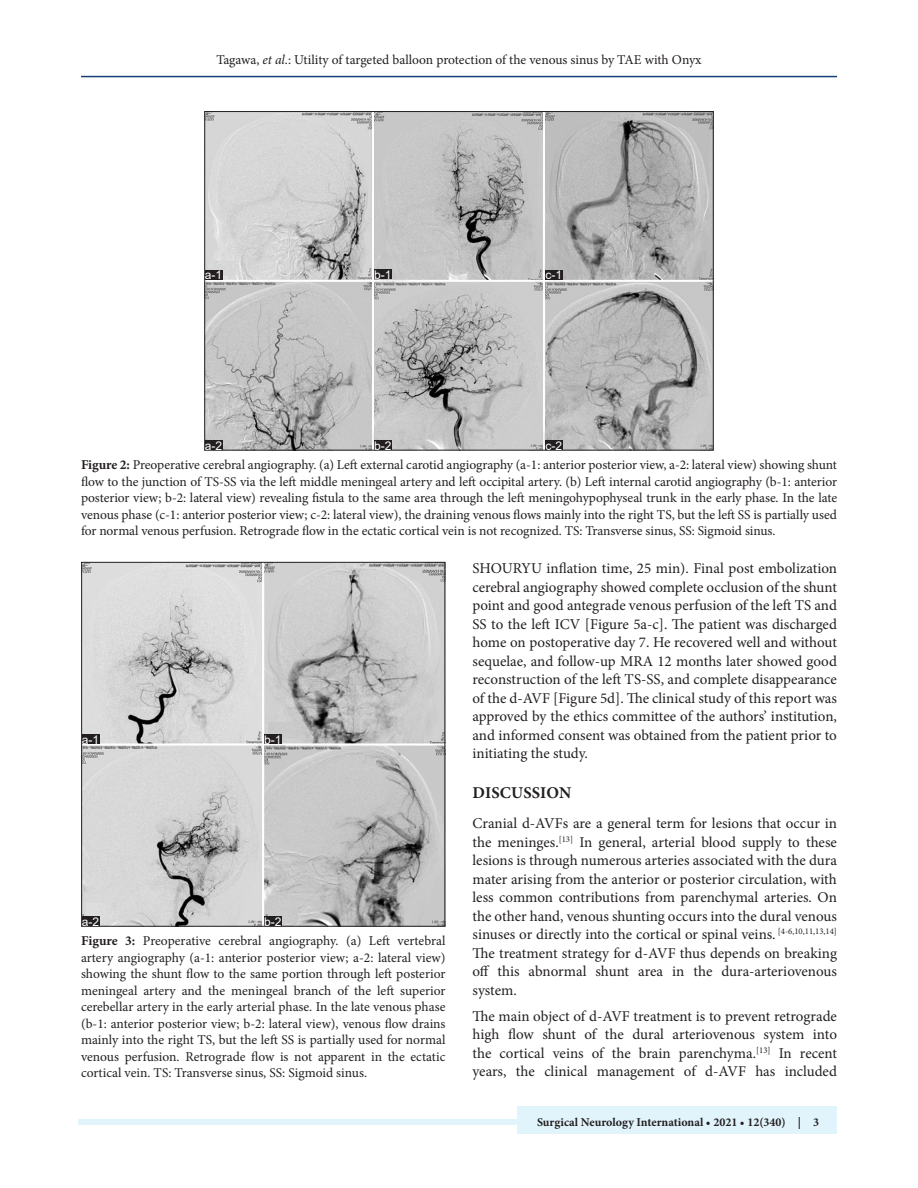
<style>
.page{position:relative;width:918px;height:1188px;background:#fff}
.page>*{position:absolute;margin:0;border:0;box-sizing:border-box;transform-origin:0 0}
.t1{font:700 16.5px "Minion Pro";letter-spacing:.01em;color:#231f20}
.TX{font:15px/18.5px "Minion Pro";letter-spacing:-.005em;color:#231f20;text-align:justify}
.FGC{font:13.5px/16.5px "Minion Pro";letter-spacing:-.005em;color:#231f20;text-align:justify}
.JF{font:700 12px "Minion Pro";color:#231f20}
.LABEL{font:12px "Arial";color:#fff}
.s1{font-style:italic}
.s2{font-weight:700}
</style>
<div class="page">
<hr style="left:81px;top:76px;width:756px;height:1px;background:#164077">
<div style="left:78px;top:1119px;width:756px;height:6px;background:#e1f4fc"></div>
<div style="left:518px;top:1106px;width:319px;height:28px;background:#e1f4fc"></div>
<img style="left:207px;top:113px;width:504px;height:335px">
<div style="left:374px;top:270px;width:18px;height:9px;background:#231f20"></div>
<div style="left:374px;top:440px;width:18px;height:10px;background:#231f20"></div>
<div style="left:545px;top:440px;width:18px;height:10px;background:#231f20"></div>
<div style="left:545px;top:270px;width:18px;height:9px;background:#231f20"></div>
<div style="left:205px;top:270px;width:17px;height:9px;background:#231f20"></div>
<div style="left:205px;top:440px;width:17px;height:10px;background:#231f20"></div>
<img style="left:83px;top:564px;width:360px;height:360px">
<div style="left:81px;top:562px;width:364px;height:364px;border:1px solid #231f20"></div>
<div style="left:264px;top:734px;width:17px;height:10px;background:#231f20"></div>
<div style="left:264px;top:916px;width:17px;height:10px;background:#231f20"></div>
<div style="left:82px;top:734px;width:17px;height:10px;background:#231f20"></div>
<div style="left:82px;top:917px;width:17px;height:9px;background:#231f20"></div>
<p class="FGC" style="left:216px;top:51px;width:487px">Tagawa, <span class="s1">et al</span>.: Utility of targeted balloon protection of the venous sinus by TAE with Onyx</p>
<p class="LABEL" style="left:374px;top:267px;width:19px">b-1</p>
<p class="LABEL" style="left:205px;top:267px;width:19px">a-1</p>
<p class="LABEL" style="left:546px;top:267px;width:18px">c-1</p>
<p class="LABEL" style="left:205px;top:438px;width:19px">a-2</p>
<p class="LABEL" style="left:374px;top:438px;width:19px">b-2</p>
<p class="LABEL" style="left:546px;top:437px;width:18px">c-2</p>
<p class="FGC" style="left:81px;top:457px;width:758px"><span class="s2">Figure 2:</span> Preoperative cerebral angiography. (a) Left external carotid angiography (a-1: anterior posterior view, a-2: lateral view) showing shunt flow to the junction of TS-SS via the left middle meningeal artery and left occipital artery. (b) Left internal carotid angiography (b-1: anterior posterior view; b-2: lateral view) revealing fistula to the same area through the left meningohypophyseal trunk in the early phase. In the late venous phase (c-1: anterior posterior view; c-2: lateral view), the draining venous flows mainly into the right TS, but the left SS is partially used for normal venous perfusion. Retrograde flow in the ectatic cortical vein is not recognized. TS: Transverse sinus, SS: Sigmoid sinus.</p>
<p class="LABEL" style="left:82px;top:731px;width:19px">a-1</p>
<p class="LABEL" style="left:82px;top:914px;width:19px">a-2</p>
<p class="LABEL" style="left:264px;top:731px;width:19px">b-1</p>
<p class="LABEL" style="left:264px;top:914px;width:19px">b-2</p>
<p class="FGC" style="left:81px;top:933px;width:366px"><span class="s2">Figure 3:</span> Preoperative cerebral angiography. (a) Left vertebral artery angiography (a-1: anterior posterior view; a-2: lateral view) showing the shunt flow to the same portion through left posterior meningeal artery and the meningeal branch of the left superior cerebellar artery in the early arterial phase. In the late venous phase (b-1: anterior posterior view; b-2: lateral view), venous flow drains mainly into the right TS, but the left SS is partially used for normal venous perfusion. Retrograde flow is not apparent in the ectatic cortical vein. TS: Transverse sinus, SS: Sigmoid sinus.</p>
<p class="TX" style="left:472px;top:559px;width:366px">SHOURYU inflation time, 25 min). Final post embolization cerebral angiography showed complete occlusion of the shunt point and good antegrade venous perfusion of the left TS and SS to the left ICV [Figure 5a-c]. The patient was discharged home on postoperative day 7. He recovered well and without sequelae, and follow-up MRA 12 months later showed good reconstruction of the left TS-SS, and complete disappearance of the d-AVF [Figure 5d]. The clinical study of this report was approved by the ethics committee of the authors’ institution, and informed consent was obtained from the patient prior to initiating the study.</p>
<h1 class="t1" style="left:473px;top:781px;width:100px">DISCUSSION</h1>
<p class="TX" style="left:472px;top:814px;width:366px">Cranial d-AVFs are a general term for lesions that occur in the meninges.<sup>[13]</sup> In general, arterial blood supply to these lesions is through numerous arteries associated with the dura mater arising from the anterior or posterior circulation, with less common contributions from parenchymal arteries. On the other hand, venous shunting occurs into the dural venous sinuses or directly into the cortical or spinal veins. <sup>[4-6,10,11,13,14] </sup>The treatment strategy for d-AVF thus depends on breaking off this abnormal shunt area in the dura-arteriovenous system.</p>
<p class="TX" style="left:472px;top:1007px;width:366px">The main object of d-AVF treatment is to prevent retrograde high flow shunt of the dural arteriovenous system into the cortical veins of the brain parenchyma.<sup>[13]</sup> In recent years, the clinical management of d-AVF has included</p>
<p class="JF" style="left:537px;top:1113px;width:284px">Surgical Neurology International • 2021 • 12(340) | 3</p>
</div>
